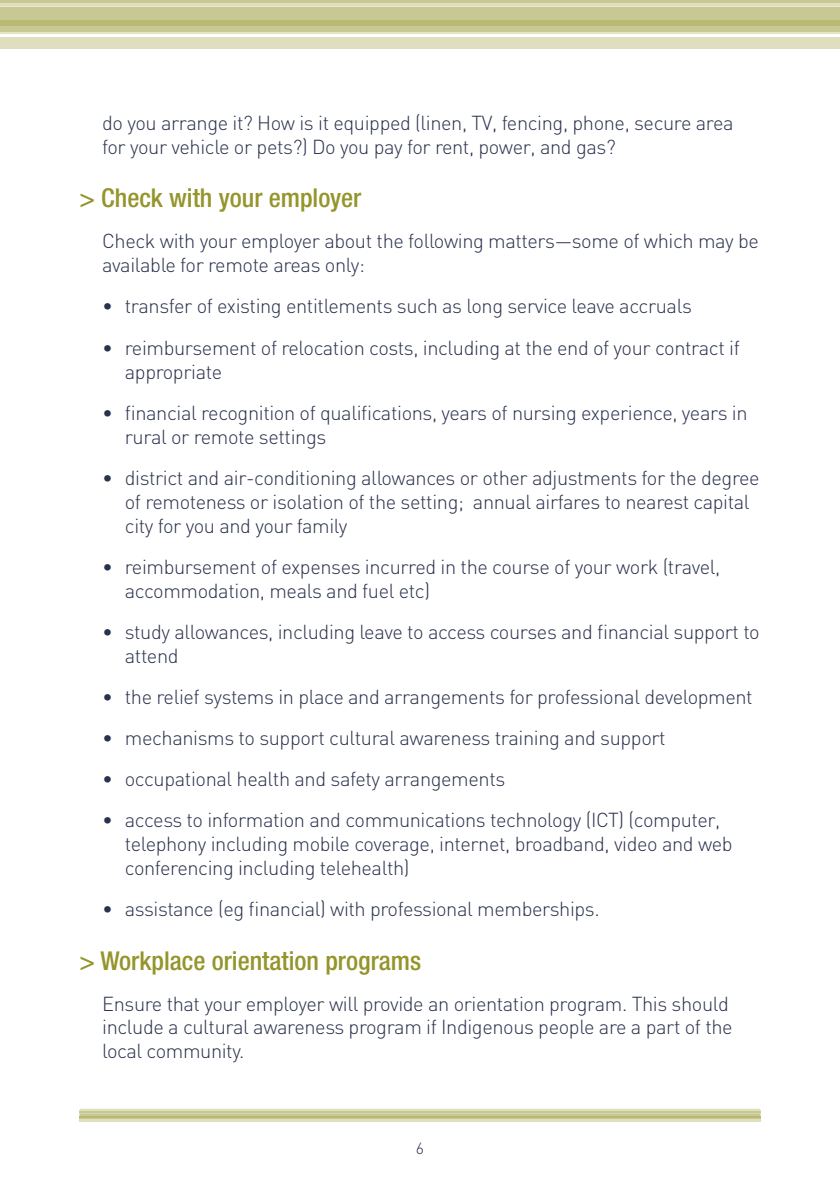
<style>
.page{position:relative;width:840px;height:1191px;background:#fff}
.page>*{position:absolute;margin:0;border:0;box-sizing:border-box;transform-origin:0 0}
.t1{font:500 condensed 26px "Helvetica Neue";color:#94952b}
.t2{font:300 20px/24px "DIN";letter-spacing:-.02em;color:#2a314c}
.t3{font:300 16px "DIN";color:#2a314c}
</style>
<div class="page">
<svg style="left:0;top:3px;width:839px;height:4px;fill:#dfdfbf"></svg>
<hr style="left:0;top:32px;width:839px;height:2px;background:#dfdfbf">
<div style="left:0;top:38px;width:839px;height:11px;background:#dfdfbf"></div>
<div style="left:0;top:7px;width:839px;height:14px;background:#c8c992"></div>
<hr style="left:0;top:0;width:839px;height:3px;background:#c8c992">
<div style="left:0;top:26px;width:839px;height:6px;background:#c8c992"></div>
<div style="left:0;top:21px;width:839px;height:5px;background:#b9b973"></div>
<hr style="left:79px;top:1119px;width:681px;height:2px;background:#dfdfbf">
<svg style="left:79px;top:1108px;width:681px;height:8px"></svg>
<hr style="left:79px;top:1111px;width:681px;height:1px;background:#c8c992">
<hr style="left:79px;top:1117px;width:681px;height:1px;background:#c8c992">
<hr style="left:79px;top:1116px;width:681px;height:1px;background:#b9b973">
<p class="t2" style="left:102px;top:110px;width:632px">do you arrange it? How is it equipped (linen, TV, fencing, phone, secure area for your vehicle or pets?) Do you pay for rent, power, and gas?</p>
<h1 class="t1" style="left:79px;top:183px;width:283px">&gt; Check with your employer</h1>
<p class="t2" style="left:102px;top:229px;width:658px">Check with your employer about the following matters—some of which may be available for remote areas only:</p>
<p class="t2" style="left:102px;top:294px;width:591px">• transfer of existing entitlements such as long service leave accruals</p>
<p class="t2" style="left:125px;top:335px;width:616px;text-indent:-23px">• reimbursement of relocation costs, including at the end of your contract if appropriate</p>
<p class="t2" style="left:125px;top:400px;width:624px;text-indent:-23px">• financial recognition of qualifications, years of nursing experience, years in rural or remote settings</p>
<p class="t2" style="left:125px;top:465px;width:636px;text-indent:-23px">• district and air-conditioning allowances or other adjustments for the degree of remoteness or isolation of the setting; annual airfares to nearest capital city for you and your family</p>
<p class="t2" style="left:125px;top:554px;width:596px;text-indent:-23px">• reimbursement of expenses incurred in the course of your work (travel, accommodation, meals and fuel etc)</p>
<p class="t2" style="left:125px;top:619px;width:636px;text-indent:-23px">• study allowances, including leave to access courses and financial support to attend</p>
<p class="t2" style="left:102px;top:684px;width:651px">• the relief systems in place and arrangements for professional development</p>
<p class="t2" style="left:102px;top:725px;width:565px">• mechanisms to support cultural awareness training and support</p>
<p class="t2" style="left:102px;top:766px;width:404px">• occupational health and safety arrangements</p>
<p class="t2" style="left:125px;top:807px;width:609px;text-indent:-23px">• access to information and communications technology (ICT) (computer, telephony including mobile coverage, internet, broadband, video and web conferencing including telehealth)</p>
<p class="t2" style="left:102px;top:896px;width:499px">• assistance (eg financial) with professional memberships.</p>
<h1 class="t1" style="left:79px;top:945px;width:343px">&gt; Workplace orientation programs</h1>
<p class="t2" style="left:102px;top:991px;width:631px">Ensure that your employer will provide an orientation program. This should include a cultural awareness program if Indigenous people are a part of the local community.</p>
<p class="t3" style="left:415px;top:1138px;width:10px">6</p>
</div>
